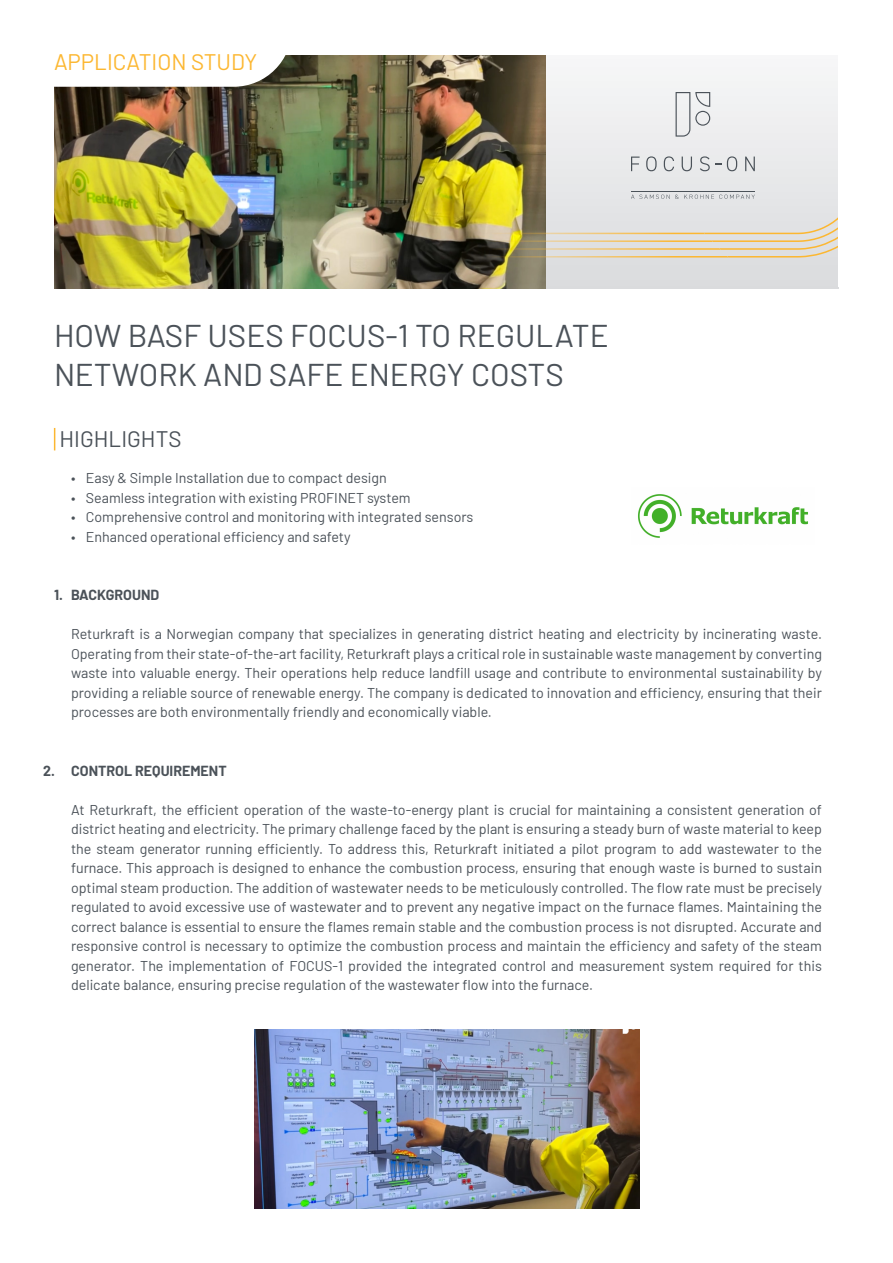
<style>
.page{position:relative;width:893px;height:1263px;background:#fff}
.page>*{position:absolute;margin:0;border:0;box-sizing:border-box;transform-origin:0 0}
.t1{font:31.5px/39px "Barlow";color:#4b5259}
.Meta_Title{font:22.5px "Barlow";color:#fcb731}
.Highlights{font:22.5px "Barlow";color:#4b5259}
.Floating_Text{font:14.25px/19.5px "Barlow";color:#4b5259;text-align:justify}
.Subline{font:700 14.25px "Barlow";color:#4b5259}
</style>
<div class="page">
<img style="left:54px;top:55px;width:493px;height:233px">
<div style="left:547px;top:54px;width:292px;height:234px;background:#dcdddf"></div>
<img style="left:327px;top:54px;width:304px;height:204px">
<svg style="left:631px;top:54px;width:207px;height:204px"></svg>
<svg style="left:54px;top:55px;width:238px;height:32px"></svg>
<svg style="left:54px;top:428px;width:1px;height:22px"></svg>
<div style="left:838px;top:51px;width:55px;height:236px;background:#fff"></div>
<img style="left:255px;top:1029px;width:384px;height:180px">
<img style="left:638px;top:494px;width:170px;height:44px">
<p class="Meta_Title" style="left:54px;top:45px;width:205px">APPLICATION STUDY</p>
<p class="t1" style="left:54px;top:313px;width:556px">HOW BASF USES FOCUS-1 TO REGULATE<br>NETWORK AND SAFE ENERGY COSTS</p>
<p class="Highlights" style="left:60px;top:423px;width:124px">HIGHLIGHTS</p>
<p class="Floating_Text" style="left:71px;top:467px;width:317px">• Easy &amp; Simple Installation due to compact design</p>
<p class="Floating_Text" style="left:71px;top:487px;width:341px">• Seamless integration with existing PROFINET system</p>
<p class="Floating_Text" style="left:71px;top:506px;width:404px">• Comprehensive control and monitoring with integrated sensors</p>
<p class="Floating_Text" style="left:71px;top:526px;width:281px">• Enhanced operational efficiency and safety</p>
<p class="Subline" style="left:54px;top:584px;width:107px">1. BACKGROUND</p>
<p class="Floating_Text" style="left:71px;top:623px;width:752px">Returkraft is a Norwegian company that specializes in generating district heating and electricity by incinerating waste.<br>Operating from their state-of-the-art facility, Returkraft plays a critical role in sustainable waste management by converting waste into valuable energy. Their operations help reduce landfill usage and contribute to environmental sustainability by providing a reliable source of renewable energy. The company is dedicated to innovation and efficiency, ensuring that their processes are both environmentally friendly and economically viable.</p>
<p class="Subline" style="left:43px;top:760px;width:13px">2.</p>
<p class="Subline" style="left:71px;top:760px;width:157px">CONTROL REQUIREMENT</p>
<p class="Floating_Text" style="left:71px;top:798px;width:752px">At Returkraft, the efficient operation of the waste-to-energy plant is crucial for maintaining a consistent generation of district heating and electricity. The primary challenge faced by the plant is ensuring a steady burn of waste material to keep the steam generator running efficiently. To address this, Returkraft initiated a pilot program to add wastewater to the furnace. This approach is designed to enhance the combustion process, ensuring that enough waste is burned to sustain optimal steam production. The addition of wastewater needs to be meticulously controlled. The flow rate must be precisely regulated to avoid excessive use of wastewater and to prevent any negative impact on the furnace flames. Maintaining the correct balance is essential to ensure the flames remain stable and the combustion process is not disrupted. Accurate and responsive control is necessary to optimize the combustion process and maintain the efficiency and safety of the steam generator. The implementation of FOCUS-1 provided the integrated control and measurement system required for this delicate balance, ensuring precise regulation of the wastewater flow into the furnace.</p>
</div>
